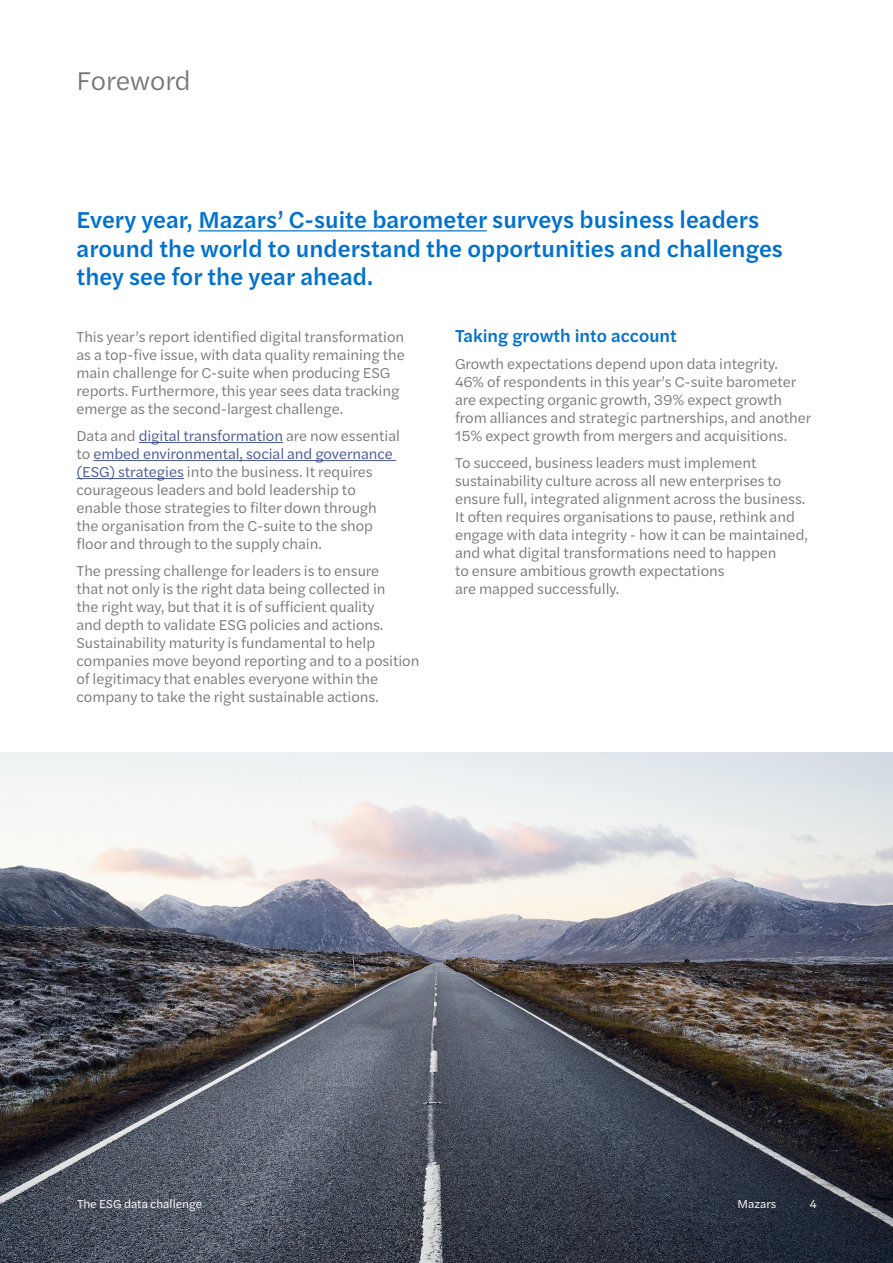
<style>
.page{position:relative;width:893px;height:1263px;background:#fff}
.page>*{position:absolute;margin:0;border:0;box-sizing:border-box;transform-origin:0 0}
.t1{font:27px "Halyard Text";letter-spacing:-.005em;color:#787878}
.t2{font:500 24px/28.5px "Halyard Text";color:#0071ce}
.t3{font:500 18px "Halyard Text";color:#0071ce}
.t4{font:15px/18px "Halyard Text";letter-spacing:-.005em;color:#787878}
.t5{font:12px "Halyard Text";color:#fff}
.s1{color:#465792}
</style>
<div class="page">
<img style="left:0;top:753px;width:893px;height:510px">
<hr style="left:198px;top:230px;width:289px;height:1px;background:#0071ce">
<hr style="left:139px;top:442px;width:144px;height:1px;background:#465792">
<hr style="left:93px;top:460px;width:303px;height:1px;background:#465792">
<hr style="left:77px;top:478px;width:107px;height:1px;background:#465792">
<hr style="left:892px;top:965px;width:1px;height:298px;background:#c10077">
<h1 class="t1" style="left:77px;top:61px;width:116px">Foreword</h1>
<h2 class="t2" style="left:77px;top:205px;width:708px">Every year, Mazars’ C-suite barometer surveys business leaders around the world to understand the opportunities and challenges they see for the year ahead.</h2>
<p class="t4" style="left:77px;top:327px;width:330px">This year’s report identified digital transformation as a top-five issue, with data quality remaining the main challenge for C-suite when producing ESG reports. Furthermore, this year sees data tracking emerge as the second-largest challenge.</p>
<p class="t4" style="left:77px;top:426px;width:325px">Data and <span class="s1">digital transformation</span> are now essential to <span class="s1">embed environmental, social and governance (ESG) strategies</span> into the business. It requires courageous leaders and bold leadership to enable those strategies to filter down through the organisation from the C-suite to the shop floor and through to the supply chain.</p>
<p class="t4" style="left:77px;top:561px;width:344px">The pressing challenge for leaders is to ensure<br>that not only is the right data being collected in<br>the right way, but that it is of sufficient quality<br>and depth to validate ESG policies and actions.<br>Sustainability maturity is fundamental to help companies move beyond reporting and to a position of legitimacy that enables everyone within the company to take the right sustainable actions.</p>
<p class="t3" style="left:455px;top:323px;width:223px">Taking growth into account</p>
<p class="t4" style="left:455px;top:354px;width:358px">Growth expectations depend upon data integrity.<br>46% of respondents in this year’s C-suite barometer are expecting organic growth, 39% expect growth from alliances and strategic partnerships, and another 15% expect growth from mergers and acquisitions.</p>
<p class="t4" style="left:455px;top:453px;width:354px">To succeed, business leaders must implement sustainability culture across all new enterprises to ensure full, integrated alignment across the business.<br>It often requires organisations to pause, rethink and engage with data integrity - how it can be maintained, and what digital transformations need to happen<br>to ensure ambitious growth expectations<br>are mapped successfully.</p>
<p class="t5" style="left:77px;top:1195px;width:127px">The ESG data challenge</p>
<p class="t5" style="left:738px;top:1195px;width:40px">Mazars</p>
<p class="t5" style="left:810px;top:1195px;width:9px">4</p>
</div>
